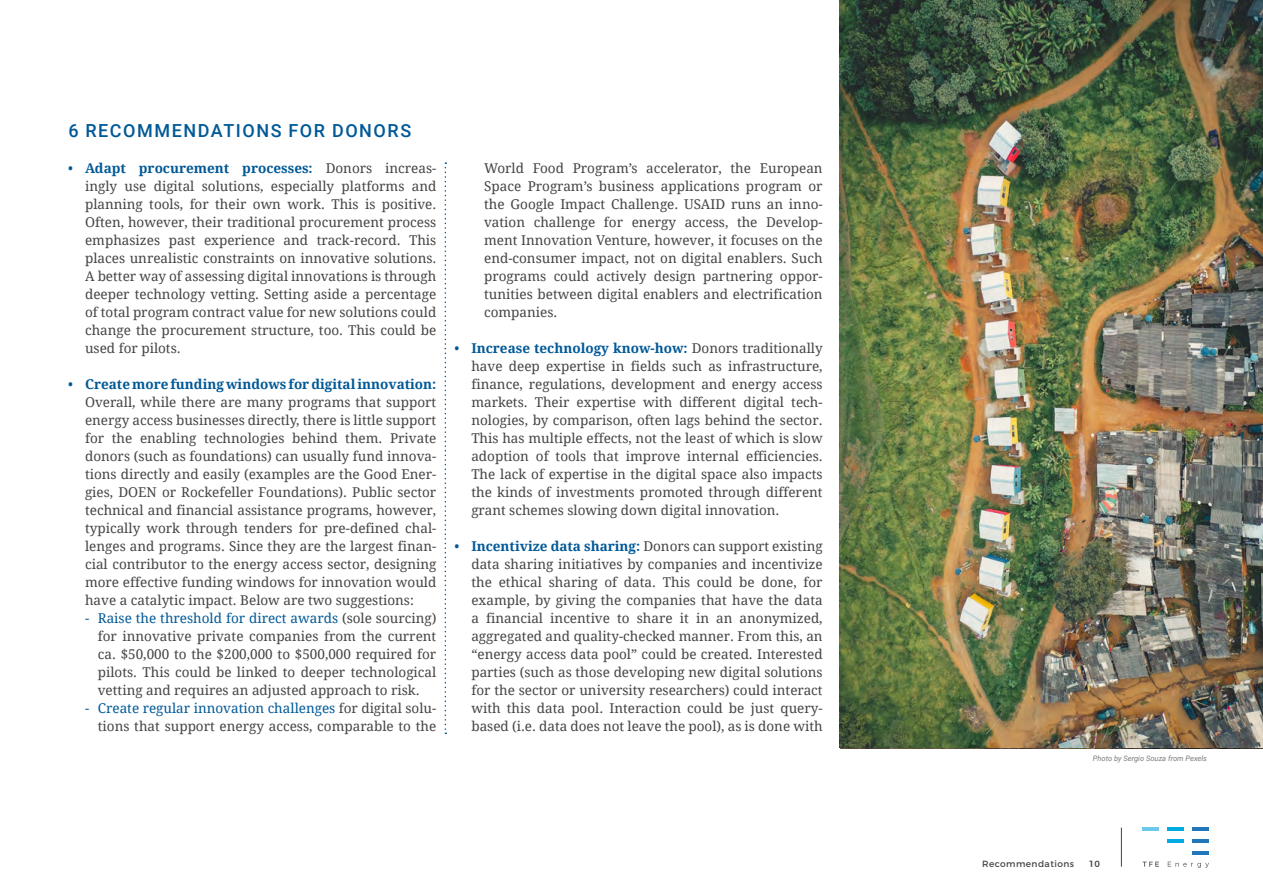
<style>
.page{position:relative;width:1263px;height:893px;background:#fff}
.page>*{position:absolute;margin:0;border:0;box-sizing:border-box;transform-origin:0 0}
.t1{font:500 18px "Roboto";letter-spacing:.085em;color:#005997}
.t2{font:13.5px/18px "Droid Serif";color:#454444;text-align:justify}
.t3{font:9px "Montserrat";letter-spacing:.05em;color:#454444}
.t4{font:500 9px "Montserrat";color:#454444}
.t5{font:italic 7.5px "Roboto";color:#7c7b7b}
.s1{color:#005997}
.s2{font-weight:700;color:#005997}
</style>
<div class="page">
<hr style="left:1142px;top:828px;width:17px;height:3px;background:#6dc9ec">
<hr style="left:1167px;top:828px;width:17px;height:3px;background:#00abe3">
<hr style="left:1167px;top:839px;width:17px;height:4px;background:#00abe3">
<hr style="left:1192px;top:828px;width:17px;height:3px;background:#2177b9">
<hr style="left:1192px;top:839px;width:17px;height:4px;background:#2177b9">
<hr style="left:1192px;top:851px;width:17px;height:3px;background:#2177b9">
<svg style="left:1142px;top:862px;width:17px;height:5px"></svg>
<svg style="left:1168px;top:862px;width:41px;height:6px"></svg>
<hr style="left:1121px;top:828px;width:1px;height:39px;background:#454444">
<svg style="left:445px;top:162px;width:1px;height:572px"></svg>
<img style="left:840px;top:0;width:423px;height:747px">
<h1 class="t1" style="left:68px;top:118px;width:344px">6 RECOMMENDATIONS FOR DONORS</h1>
<p class="t2" style="left:85px;top:159px;width:353px;text-indent:-17px"><span class="s1">•</span> <span class="s2">Adapt procurement processes:</span> Donors increas&shy;ingly use digital solutions, especially platforms and planning tools, for their own work. This is positive.<br>Often, however, their traditional procurement process emphasizes past experience and track-record. This places unrealistic constraints on innovative solutions.<br>A better way of assessing digital innovations is through deeper technology vetting. Setting aside a percentage of total program contract value for new solutions could change the procurement structure, too. This could be used for pilots.</p>
<p class="t2" style="left:85px;top:375px;width:353px;text-indent:-17px"><span class="s1">•</span> <span class="s2">Create more funding windows for digital innovation:<br></span>Overall, while there are many programs that support energy access businesses directly, there is little support for the enabling technologies behind them. Private donors (such as foundations) can usually fund innova&shy;tions directly and easily (examples are the Good Ener&shy;gies, DOEN or Rockefeller Foundations). Public sector technical and financial assistance programs, however, typically work through tenders for pre-defined chal&shy;lenges and programs. Since they are the largest finan&shy;cial contributor to the energy access sector, designing more effective funding windows for innovation would have a catalytic impact. Below are two suggestions:</p>
<p class="t2" style="left:98px;top:609px;width:340px;text-indent:-13px"><span class="s1">- Raise the threshold for direct awards</span> (sole sourcing) for innovative private companies from the current ca. $50,000 to the $200,000 to $500,000 required for pilots. This could be linked to deeper technological vetting and requires an adjusted approach to risk.</p>
<p class="t2" style="left:85px;top:699px;width:353px;text-align:right"><span class="s1">- Create regular innovation challenges</span> for digital solu&shy;tions that support energy access, comparable to the</p>
<p class="t2" style="left:484px;top:159px;width:340px">World Food Program’s accelerator, the European Space Program’s business applications program or the Google Impact Challenge. USAID runs an inno&shy;vation challenge for energy access, the Develop&shy;ment Innovation Venture, however, it focuses on the end-consumer impact, not on digital enablers. Such programs could actively design partnering oppor&shy;tunities between digital enablers and electrification companies.</p>
<p class="t2" style="left:471px;top:339px;width:353px;text-indent:-17px"><span class="s1">•</span> <span class="s2">Increase technology know-how:</span> Donors traditionally have deep expertise in fields such as infrastructure, finance, regulations, development and energy access markets. Their expertise with different digital tech&shy;nologies, by comparison, often lags behind the sector.<br>This has multiple effects, not the least of which is slow adoption of tools that improve internal efficiencies.<br>The lack of expertise in the digital space also impacts the kinds of investments promoted through different grant schemes slowing down digital innovation.</p>
<p class="t2" style="left:471px;top:537px;width:353px;text-indent:-17px"><span class="s1">•</span> <span class="s2">Incentivize data sharing:</span> Donors can support existing data sharing initiatives by companies and incentivize the ethical sharing of data. This could be done, for example, by giving the companies that have the data a financial incentive to share it in an anonymized, aggregated and quality-checked manner. From this, an “energy access data pool” could be created. Interested parties (such as those developing new digital solutions for the sector or university researchers) could interact with this data pool. Interaction could be just query&shy;based (i.e. data does not leave the pool), as is done with</p>
<p class="t5" style="left:1093px;top:753px;width:116px">Photo by Sergio Souza from Pexels</p>
<p class="t3" style="left:982px;top:858px;width:94px">Recommendations</p>
<p class="t4" style="left:1089px;top:858px;width:13px">10</p>
</div>
